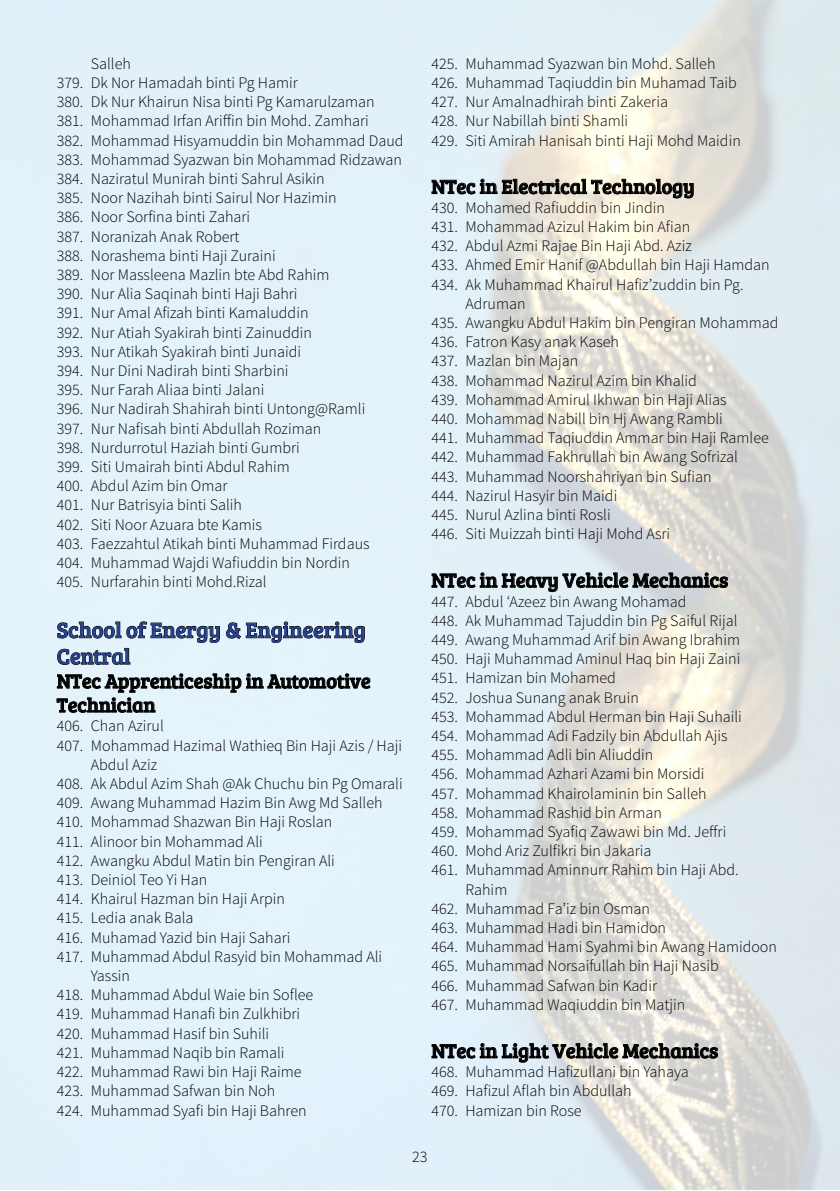
<style>
.page{position:relative;width:840px;height:1191px;background:#fff}
.page>*{position:absolute;margin:0;border:0;box-sizing:border-box;transform-origin:0 0}
.t1{font:22px/26.4px "Bree Serif";color:#25408f}
.t2{font:20px/24px "Bree Serif";color:#000}
.t3{font:300 16px/19.2px "Source Sans Pro";color:#000}
</style>
<div class="page">
<img style="left:0;top:0;width:839px;height:1189px">
<svg style="left:226px;top:621px;width:138px;height:22px;background:#a7b2b7"></svg>
<svg style="left:57px;top:621px;width:163px;height:44px;background:#bac6cc"></svg>
<svg style="left:57px;top:673px;width:313px;height:40px;background:#bac6cc"></svg>
<svg style="left:431px;top:179px;width:262px;height:19px;background:#a8a7a1"></svg>
<svg style="left:431px;top:562px;width:296px;height:37px;background:#bbc3c8"></svg>
<svg style="left:431px;top:1033px;width:286px;height:37px;background:#bdc1c2"></svg>
<p class="t3" style="left:57px;top:54px;width:348px;text-indent:34px">Salleh<br>379. Dk Nor Hamadah binti Pg Hamir<br>380. Dk Nur Khairun Nisa binti Pg Kamarulzaman 381. Mohammad Irfan Ariffin bin Mohd. Zamhari<br>382. Mohammad Hisyamuddin bin Mohammad Daud 383. Mohammad Syazwan bin Mohammad Ridzawan 384. Naziratul Munirah binti Sahrul Asikin<br>385. Noor Nazihah binti Sairul Nor Hazimin<br>386. Noor Sorfina binti Zahari<br>387. Noranizah Anak Robert<br>388. Norashema binti Haji Zuraini<br>389. Nor Massleena Mazlin bte Abd Rahim<br>390. Nur Alia Saqinah binti Haji Bahri<br>391. Nur Amal Afizah binti Kamaluddin<br>392. Nur Atiah Syakirah binti Zainuddin<br>393. Nur Atikah Syakirah binti Junaidi<br>394. Nur Dini Nadirah binti Sharbini<br>395. Nur Farah Aliaa binti Jalani<br>396. Nur Nadirah Shahirah binti Untong@Ramli<br>397. Nur Nafisah binti Abdullah Roziman<br>398. Nurdurrotul Haziah binti Gumbri<br>399. Siti Umairah binti Abdul Rahim<br>400. Abdul Azim bin Omar<br>401. Nur Batrisyia binti Salih<br>402. Siti Noor Azuara bte Kamis<br>403. Faezzahtul Atikah binti Muhammad Firdaus<br>404. Muhammad Wajdi Wafiuddin bin Nordin<br>405. Nurfarahin binti Mohd.Rizal</p>
<h1 class="t1" style="left:57px;top:616px;width:310px">School of Energy &amp; Engineering<br>Central</h1>
<p class="t2" style="left:57px;top:668px;width:315px">NTec Apprenticeship in Automotive<br>Technician</p>
<p class="t3" style="left:57px;top:716px;width:109px">406. Chan Azirul</p>
<p class="t3" style="left:57px;top:735px;width:347px">407. Mohammad Hazimal Wathieq Bin Haji Azis / Haji</p>
<p class="t3" style="left:91px;top:755px;width:68px">Abdul Aziz</p>
<p class="t3" style="left:57px;top:774px;width:347px">408. Ak Abdul Azim Shah @Ak Chuchu bin Pg Omarali</p>
<p class="t3" style="left:57px;top:793px;width:327px">409. Awang Muhammad Hazim Bin Awg Md Salleh</p>
<p class="t3" style="left:57px;top:812px;width:277px">410. Mohammad Shazwan Bin Haji Roslan</p>
<p class="t3" style="left:57px;top:831px;width:207px">411. Alinoor bin Mohammad Ali</p>
<p class="t3" style="left:57px;top:851px;width:279px">412. Awangku Abdul Matin bin Pengiran Ali</p>
<p class="t3" style="left:57px;top:870px;width:152px">413. Deiniol Teo Yi Han</p>
<p class="t3" style="left:57px;top:889px;width:230px">414. Khairul Hazman bin Haji Arpin</p>
<p class="t3" style="left:57px;top:908px;width:138px">415. Ledia anak Bala</p>
<p class="t3" style="left:57px;top:927px;width:235px">416. Muhamad Yazid bin Haji Sahari</p>
<p class="t3" style="left:57px;top:947px;width:327px">417. Muhammad Abdul Rasyid bin Mohammad Ali</p>
<p class="t3" style="left:91px;top:966px;width:41px">Yassin</p>
<p class="t3" style="left:57px;top:985px;width:258px">418. Muhammad Abdul Waie bin Soflee</p>
<p class="t3" style="left:57px;top:1004px;width:245px">419. Muhammad Hanafi bin Zulkhibri</p>
<p class="t3" style="left:57px;top:1023px;width:214px">420. Muhammad Hasif bin Suhili</p>
<p class="t3" style="left:57px;top:1043px;width:229px">421. Muhammad Naqib bin Ramali</p>
<p class="t3" style="left:57px;top:1062px;width:246px">422. Muhammad Rawi bin Haji Raime</p>
<p class="t3" style="left:57px;top:1081px;width:220px">423. Muhammad Safwan bin Noh</p>
<p class="t3" style="left:57px;top:1100px;width:251px">424. Muhammad Syafi bin Haji Bahren</p>
<p class="t3" style="left:431px;top:54px;width:311px">425. Muhammad Syazwan bin Mohd. Salleh 426. Muhammad Taqiuddin bin Muhamad Taib 427. Nur Amalnadhirah binti Zakeria<br>428. Nur Nabillah binti Shamli<br>429. Siti Amirah Hanisah binti Haji Mohd Maidin</p>
<p class="t2" style="left:431px;top:174px;width:265px">NTec in Electrical Technology</p>
<p class="t3" style="left:431px;top:198px;width:235px">430. Mohamed Rafiuddin bin Jindin</p>
<p class="t3" style="left:431px;top:217px;width:260px">431. Mohammad Azizul Hakim bin Afian</p>
<p class="t3" style="left:431px;top:236px;width:262px">432. Abdul Azmi Rajae Bin Haji Abd. Aziz</p>
<p class="t3" style="left:431px;top:255px;width:340px">433. Ahmed Emir Hanif @Abdullah bin Haji Hamdan</p>
<p class="t3" style="left:431px;top:275px;width:313px">434. Ak Muhammad Khairul Hafiz’zuddin bin Pg.</p>
<p class="t3" style="left:465px;top:294px;width:62px">Adruman</p>
<p class="t3" style="left:431px;top:313px;width:348px">435. Awangku Abdul Hakim bin Pengiran Mohammad</p>
<p class="t3" style="left:431px;top:332px;width:189px">436. Fatron Kasy anak Kaseh</p>
<p class="t3" style="left:431px;top:351px;width:148px">437. Mazlan bin Majan</p>
<p class="t3" style="left:431px;top:371px;width:267px">438. Mohammad Nazirul Azim bin Khalid</p>
<p class="t3" style="left:431px;top:390px;width:297px">439. Mohammad Amirul Ikhwan bin Haji Alias</p>
<p class="t3" style="left:431px;top:409px;width:293px">440. Mohammad Nabill bin Hj Awang Rambli</p>
<p class="t3" style="left:431px;top:428px;width:339px">441. Muhammad Taqiuddin Ammar bin Haji Ramlee</p>
<p class="t3" style="left:431px;top:447px;width:308px">442. Muhammad Fakhrullah bin Awang Sofrizal</p>
<p class="t3" style="left:431px;top:467px;width:281px">443. Muhammad Noorshahriyan bin Sufian</p>
<p class="t3" style="left:431px;top:486px;width:187px">444. Nazirul Hasyir bin Maidi</p>
<p class="t3" style="left:431px;top:505px;width:181px">445. Nurul Azlina binti Rosli</p>
<p class="t3" style="left:431px;top:524px;width:240px">446. Siti Muizzah binti Haji Mohd Asri</p>
<p class="t2" style="left:431px;top:567px;width:298px">NTec in Heavy Vehicle Mechanics</p>
<p class="t3" style="left:431px;top:591px;width:256px">447. Abdul ‘Azeez bin Awang Mohamad</p>
<p class="t3" style="left:431px;top:611px;width:307px">448. Ak Muhammad Tajuddin bin Pg Saiful Rijal</p>
<p class="t3" style="left:431px;top:630px;width:310px">449. Awang Muhammad Arif bin Awang Ibrahim</p>
<p class="t3" style="left:431px;top:649px;width:310px">450. Haji Muhammad Aminul Haq bin Haji Zaini</p>
<p class="t3" style="left:431px;top:668px;width:186px">451. Hamizan bin Mohamed</p>
<p class="t3" style="left:431px;top:687px;width:209px">452. Joshua Sunang anak Bruin</p>
<p class="t3" style="left:431px;top:707px;width:312px">453. Mohammad Abdul Herman bin Haji Suhaili</p>
<p class="t3" style="left:431px;top:726px;width:297px">454. Mohammad Adi Fadzily bin Abdullah Ajis</p>
<p class="t3" style="left:431px;top:745px;width:223px">455. Mohammad Adli bin Aliuddin</p>
<p class="t3" style="left:431px;top:764px;width:274px">456. Mohammad Azhari Azami bin Morsidi</p>
<p class="t3" style="left:431px;top:783px;width:277px">457. Mohammad Khairolaminin bin Salleh</p>
<p class="t3" style="left:431px;top:803px;width:232px">458. Mohammad Rashid bin Arman</p>
<p class="t3" style="left:431px;top:822px;width:296px">459. Mohammad Syafiq Zawawi bin Md. Jeffri</p>
<p class="t3" style="left:431px;top:841px;width:222px">460. Mohd Ariz Zulfikri bin Jakaria</p>
<p class="t3" style="left:431px;top:860px;width:309px">461. Muhammad Aminnurr Rahim bin Haji Abd.</p>
<p class="t3" style="left:465px;top:879px;width:43px">Rahim</p>
<p class="t3" style="left:431px;top:899px;width:220px">462. Muhammad Fa’iz bin Osman</p>
<p class="t3" style="left:431px;top:918px;width:236px">463. Muhammad Hadi bin Hamidon</p>
<p class="t3" style="left:431px;top:937px;width:347px">464. Muhammad Hami Syahmi bin Awang Hamidoon</p>
<p class="t3" style="left:431px;top:956px;width:289px">465. Muhammad Norsaifullah bin Haji Nasib</p>
<p class="t3" style="left:431px;top:975px;width:227px">466. Muhammad Safwan bin Kadir</p>
<p class="t3" style="left:431px;top:995px;width:255px">467. Muhammad Waqiuddin bin Matjin</p>
<p class="t2" style="left:431px;top:1038px;width:288px">NTec in Light Vehicle Mechanics</p>
<p class="t3" style="left:431px;top:1062px;width:259px">468. Muhammad Hafizullani bin Yahaya<br>469. Hafizul Aflah bin Abdullah<br>470. Hamizan bin Rose</p>
<p class="t3" style="left:412px;top:1146px;width:17px">23</p>
</div>
